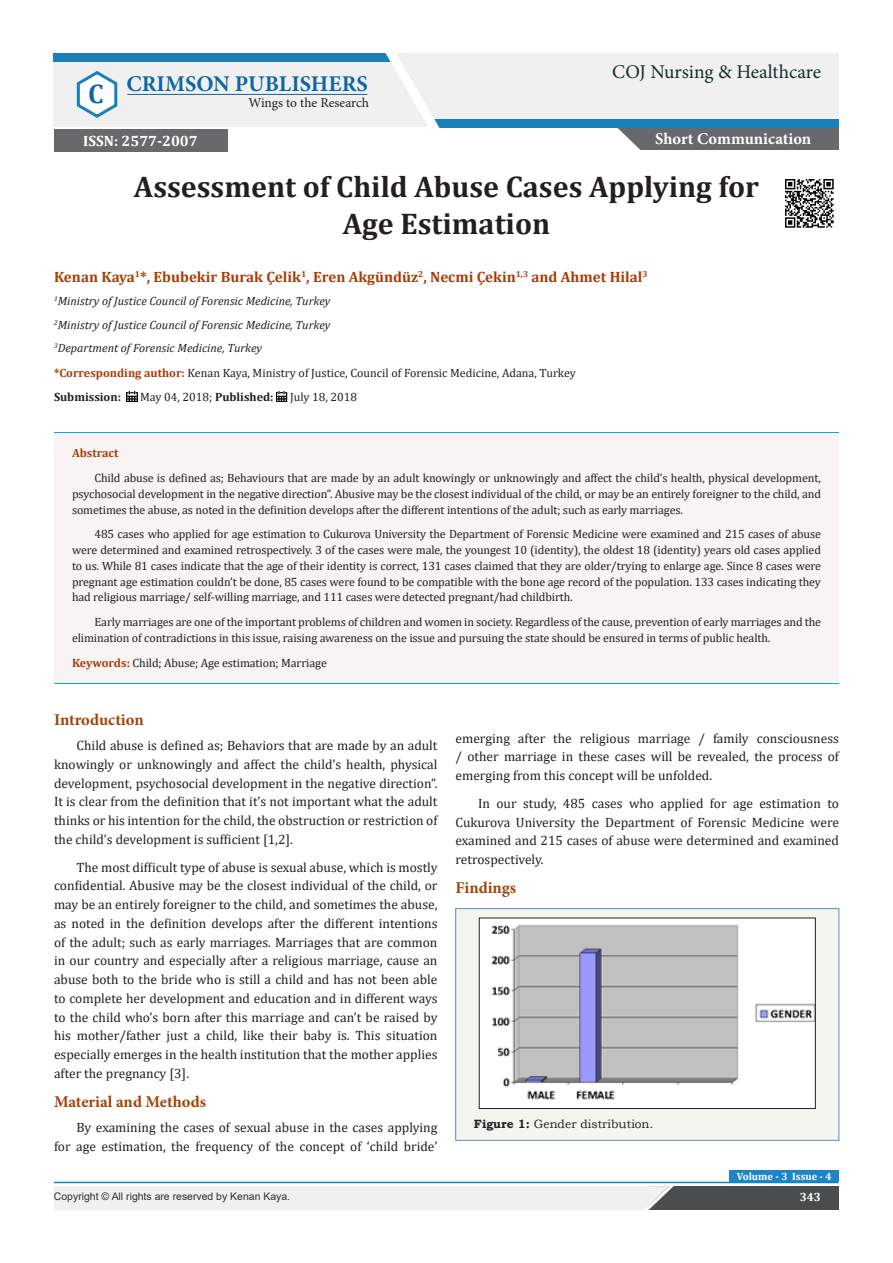
<style>
.page{position:relative;width:893px;height:1263px;background:#fff}
.page>*{position:absolute;margin:0;border:0;box-sizing:border-box;transform-origin:0 0}
.t1{font:700 30px/37.5px "Cambria";color:#231f20;text-align:center}
.t2{font:700 27px "Cambria";color:#0b67a8}
.t3{font:700 22.5px "Minion Pro";color:#0b67a8}
.t4{font:19.5px "Minion Pro";letter-spacing:-.005em;color:#12302b}
.t5{font:700 16.5px "Minion Pro";color:#a14307}
.t6{font:700 16.5px "Minion Pro";color:#fff}
.t7{font:700 15px "Cambria";color:#a73d07}
.t8{font:700 15px "Cambria";color:#fff}
.t9{font:13.5px/18.8px "Cambria";color:#231f20;text-align:justify}
.t10{font:13.5px "Minion Pro";color:#231f20}
.t11{font:12px/15.8px "Cambria";letter-spacing:-.01em;color:#231f20;text-align:justify}
.t12{font:italic 12px "Cambria";color:#231f20}
.t13{font:12px "Bookman Old Style";color:#231f20}
.t14{font:700 12px "Cambria";color:#231f20}
.t15{font:700 12px "Cambria";color:#a73d07}
.t16{font:700 12px "Cambria";color:#fff}
.t17{font:10.5px "Arial";color:#312f30}
.t18{font:700 10.5px "Cambria";color:#fff}
.s1{font-weight:700;color:#a73d07}
.s2{font-weight:700}
</style>
<div class="page">
<svg style="left:126px;top:391px;width:11px;height:11px"></svg>
<svg style="left:276px;top:391px;width:11px;height:11px"></svg>
<div style="left:456px;top:908px;width:383px;height:232px;background:#f5f5f0"></div>
<div style="left:455px;top:908px;width:384px;height:232px;border:1px solid #548dd4"></div>
<img style="left:481px;top:920px;width:332px;height:187px">
<div style="left:479px;top:918px;width:336px;height:191px;border:1px solid #231f20"></div>
<div style="left:615px;top:127px;width:224px;height:23px;background:#69696c"></div>
<svg style="left:615px;top:128px;width:25px;height:22px"></svg>
<div style="left:54px;top:54px;width:785px;height:73px;background:#f0f0f0"></div>
<svg style="left:76px;top:71px;width:42px;height:47px"></svg>
<hr style="left:127px;top:94px;width:240px;height:1px;background:#0b67a8">
<div style="left:430px;top:119px;width:409px;height:9px;background:#1981b8"></div>
<div style="left:54px;top:54px;width:338px;height:8px;background:#1981b8"></div>
<svg style="left:344px;top:53px;width:111px;height:75px"></svg>
<div style="left:647px;top:1186px;width:192px;height:23px;background:#4b4c4d"></div>
<div style="left:54px;top:1186px;width:593px;height:23px;background:#f0f0f0"></div>
<svg style="left:639px;top:1181px;width:41px;height:29px"></svg>
<hr style="left:54px;top:1182px;width:784px;height:1px;background:#0b88c4">
<div style="left:730px;top:1170px;width:109px;height:12px;background:#1b86c6"></div>
<div style="left:54px;top:129px;width:173px;height:23px;background:#69696c"></div>
<img style="left:785px;top:179px;width:49px;height:49px">
<div style="left:54px;top:432px;width:785px;height:251px;background:#f7f4f3"></div>
<hr style="left:54px;top:432px;width:785px;height:1px;background:#08aadb">
<hr style="left:54px;top:683px;width:785px;height:1px;background:#08aadb">
<p class="t2" style="left:88px;top:74px;width:17px">C</p>
<p class="t3" style="left:126px;top:68px;width:243px">CRIMSON PUBLISHERS</p>
<p class="t10" style="left:248px;top:94px;width:122px">Wings to the Research</p>
<p class="t8" style="left:83px;top:131px;width:116px">ISSN: 2577-2007</p>
<p class="t4" style="left:612px;top:59px;width:210px">COJ Nursing &amp; Healthcare</p>
<p class="t6" style="left:655px;top:127px;width:157px">Short Communication</p>
<p class="t1" style="left:134px;top:167px;width:627px">Assessment of Child Abuse Cases Applying for<br>Age Estimation</p>
<p class="t7" style="left:54px;top:266px;width:595px">Kenan Kaya<sup>1</sup>*, Ebubekir Burak Çelik<sup>1</sup>, Eren Akgündüz<sup>2</sup>, Necmi Çekin<sup>1,3</sup> and Ahmet Hilal<sup>3</sup></p>
<p class="t12" style="left:54px;top:293px;width:278px"><sup>1</sup>Ministry of Justice Council of Forensic Medicine, Turkey</p>
<p class="t12" style="left:54px;top:316px;width:278px"><sup>2</sup>Ministry of Justice Council of Forensic Medicine, Turkey</p>
<p class="t12" style="left:54px;top:339px;width:210px"><sup>3</sup>Department of Forensic Medicine, Turkey</p>
<p class="t11" style="left:54px;top:365px;width:523px"><span class="s1">*Corresponding author:</span> Kenan Kaya, Ministry of Justice, Council of Forensic Medicine, Adana, Turkey</p>
<p class="t14" style="left:54px;top:388px;width:69px">Submission:</p>
<p class="t11" style="left:140px;top:389px;width:135px">May 04, 2018; <span class="s2">Published:</span></p>
<p class="t11" style="left:290px;top:389px;width:69px">July 18, 2018</p>
<p class="t15" style="left:72px;top:445px;width:48px">Abstract</p>
<p class="t11" style="left:72px;top:470px;width:750px;text-indent:22px">Child abuse is defined as; Behaviours that are made by an adult knowingly or unknowingly and affect the child’s health, physical development, psychosocial development in the negative direction”. Abusive may be the closest individual of the child, or may be an entirely foreigner to the child, and sometimes the abuse, as noted in the definition develops after the different intentions of the adult; such as early marriages.</p>
<p class="t11" style="left:72px;top:526px;width:750px;text-indent:22px">485 cases who applied for age estimation to Cukurova University the Department of Forensic Medicine were examined and 215 cases of abuse were determined and examined retrospectively. 3 of the cases were male, the youngest 10 (identity), the oldest 18 (identity) years old cases applied to us. While 81 cases indicate that the age of their identity is correct, 131 cases claimed that they are older/trying to enlarge age. Since 8 cases were pregnant age estimation couldn’t be done, 85 cases were found to be compatible with the bone age record of the population. 133 cases indicating they had religious marriage/ self-willing marriage, and 111 cases were detected pregnant/had childbirth.</p>
<p class="t11" style="left:72px;top:614px;width:750px;text-indent:22px">Early marriages are one of the important problems of children and women in society. Regardless of the cause, prevention of early marriages and the elimination of contradictions in this issue, raising awareness on the issue and pursuing the state should be ensured in terms of public health.</p>
<p class="t11" style="left:72px;top:654px;width:256px"><span class="s1">Keywords:</span> Child; Abuse; Age estimation; Marriage</p>
<p class="t5" style="left:54px;top:708px;width:91px">Introduction</p>
<p class="t9" style="left:54px;top:736px;width:385px;text-indent:22px">Child abuse is defined as; Behaviors that are made by an adult knowingly or unknowingly and affect the child’s health, physical development, psychosocial development in the negative direction”.<br>It is clear from the definition that it’s not important what the adult thinks or his intention for the child, the obstruction or restriction of the child’s development is sufficient [1,2].</p>
<p class="t9" style="left:54px;top:858px;width:385px;text-indent:22px">The most difficult type of abuse is sexual abuse, which is mostly confidential. Abusive may be the closest individual of the child, or may be an entirely foreigner to the child, and sometimes the abuse, as noted in the definition develops after the different intentions of the adult; such as early marriages. Marriages that are common in our country and especially after a religious marriage, cause an abuse both to the bride who is still a child and has not been able to complete her development and education and in different ways to the child who’s born after this marriage and can’t be raised by his mother/father just a child, like their baby is. This situation especially emerges in the health institution that the mother applies after the pregnancy [3].</p>
<p class="t5" style="left:54px;top:1090px;width:154px">Material and Methods</p>
<p class="t9" style="left:54px;top:1118px;width:385px;text-align:right">By examining the cases of sexual abuse in the cases applying<br>for age estimation, the frequency of the concept of ‘child bride’</p>
<p class="t9" style="left:455px;top:729px;width:385px">emerging after the religious marriage / family consciousness / other marriage in these cases will be revealed, the process of emerging from this concept will be unfolded.</p>
<p class="t9" style="left:455px;top:794px;width:385px;text-indent:22px">In our study, 485 cases who applied for age estimation to Cukurova University the Department of Forensic Medicine were examined and 215 cases of abuse were determined and examined retrospectively.</p>
<p class="t5" style="left:455px;top:876px;width:62px">Findings</p>
<p class="t13" style="left:474px;top:1116px;width:181px"><span class="s2">Figure 1:</span> Gender distribution.</p>
<p class="t18" style="left:737px;top:1169px;width:96px">Volume - 3 Issue - 4</p>
<p class="t17" style="left:54px;top:1189px;width:238px">Copyright © All rights are reserved by Kenan Kaya.</p>
<p class="t16" style="left:800px;top:1189px;width:23px">343</p>
</div>
